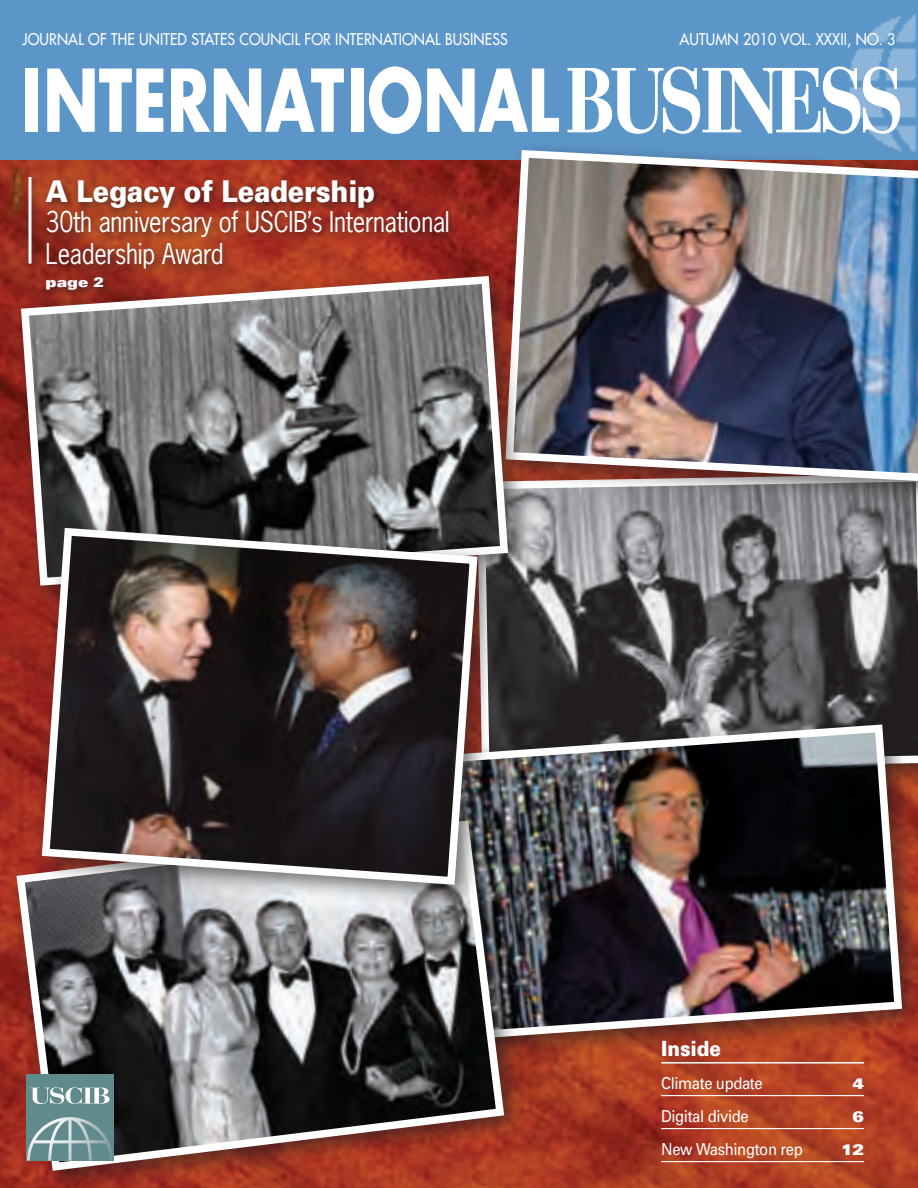
<style>
.page{position:relative;width:918px;height:1188px;background:#fff}
.page>*{position:absolute;margin:0;border:0;box-sizing:border-box;transform-origin:0 0}
.t1{font:700 84px "Futura";color:#fff;scale:.75 1}
.t2{font:900 30px "Univers";letter-spacing:-.01em;color:#fff;scale:.9 1}
.t3{font:27px/32.4px "News Gothic";letter-spacing:-.01em;color:#fff;scale:.9 1}
.t4{font:900 21px "Univers";color:#fff;scale:.9 1}
.t5{font:16.5px "Univers";letter-spacing:-.025em;color:#fff;scale:.9 1}
.t6{font:15.75px "Futura";letter-spacing:.01em;color:#fff;scale:.9 1}
.t7{font:900 expanded 15px "Univers";color:#fff;scale:.9 1}
.t8{font:900 expanded 13.5px "Univers";color:#fff;scale:.9 1}
.s1{font-family:"Bauer Bodoni";font-size:90px}
</style>
<div class="page">
<img style="left:0;top:159px;width:918px;height:1029px">
<div style="left:0;top:0;width:918px;height:159px;background:#5c96c9"></div>
<svg style="left:567px;top:66px;width:275px;height:68px"></svg>
<img style="left:842px;top:14px;width:74px;height:123px">
<svg style="left:500px;top:505px;width:418px;height:206px;background:#636365"></svg>
<div style="left:492px;top:137px;width:426px;height:368px;background:#231f20;opacity:.66"></div>
<img style="left:502px;top:146px;width:416px;height:341px">
<div style="left:426px;top:711px;width:492px;height:351px;background:#231f20;opacity:.66"></div>
<img style="left:500px;top:720px;width:406px;height:324px">
<div style="left:3px;top:807px;width:523px;height:381px;background:#231f20;opacity:.66"></div>
<svg style="left:12px;top:816px;width:496px;height:359px;background:#70605f"></svg>
<div style="left:23px;top:171px;width:436px;height:129px;background:#231f20;opacity:.69"></div>
<hr style="left:28px;top:177px;width:3px;height:87px;background:#fff">
<div style="left:27px;top:1074px;width:86px;height:87px;background:#618a8d"></div>
<svg style="left:30px;top:1087px;width:80px;height:17px"></svg>
<svg style="left:27px;top:1117px;width:86px;height:44px"></svg>
<div style="left:8px;top:263px;width:522px;height:344px;background:#231f20;opacity:.66"></div>
<svg style="left:17px;top:272px;width:495px;height:318px;background:#7a6c6b"></svg>
<div style="left:29px;top:515px;width:471px;height:392px;background:#231f20;opacity:.66"></div>
<img style="left:38px;top:524px;width:443px;height:365px">
<hr style="left:661px;top:1062px;width:203px;height:2px;background:#fff">
<hr style="left:661px;top:1095px;width:203px;height:1px;background:#fff">
<hr style="left:661px;top:1128px;width:203px;height:1px;background:#fff">
<hr style="left:661px;top:1161px;width:203px;height:1px;background:#fff">
<p class="t6" style="left:22px;top:29px;width:532px">JOURNAL OF THE UNITED STATES COUNCIL FOR INTERNATIONAL BUSINESS</p>
<p class="t6" style="left:679px;top:29px;width:242px">AUTUMN 2010 VOL. XXXII , NO. 3</p>
<h1 class="t1" style="left:22px;top:42px;width:1178px">INTERNATIONAL<span class="s1">BUSINESS</span></h1>
<h2 class="t2" style="left:46px;top:173px;width:368px">A Legacy of Leadership</h2>
<h3 class="t3" style="left:46px;top:205px;width:451px">30th anniversary of USCIB’s International<br>Leadership Award</h3>
<p class="t8" style="left:46px;top:274px;width:66px">page 2</p>
<h3 class="t4" style="left:661px;top:1036px;width:68px">Inside</h3>
<p class="t5" style="left:661px;top:1073px;width:114px">Climate update</p>
<p class="t7" style="left:853px;top:1075px;width:14px">4</p>
<p class="t5" style="left:661px;top:1106px;width:99px">Digital divide</p>
<p class="t7" style="left:853px;top:1108px;width:14px">6</p>
<p class="t5" style="left:661px;top:1139px;width:159px">New Washington rep</p>
<p class="t7" style="left:841px;top:1141px;width:27px">12</p>
</div>
